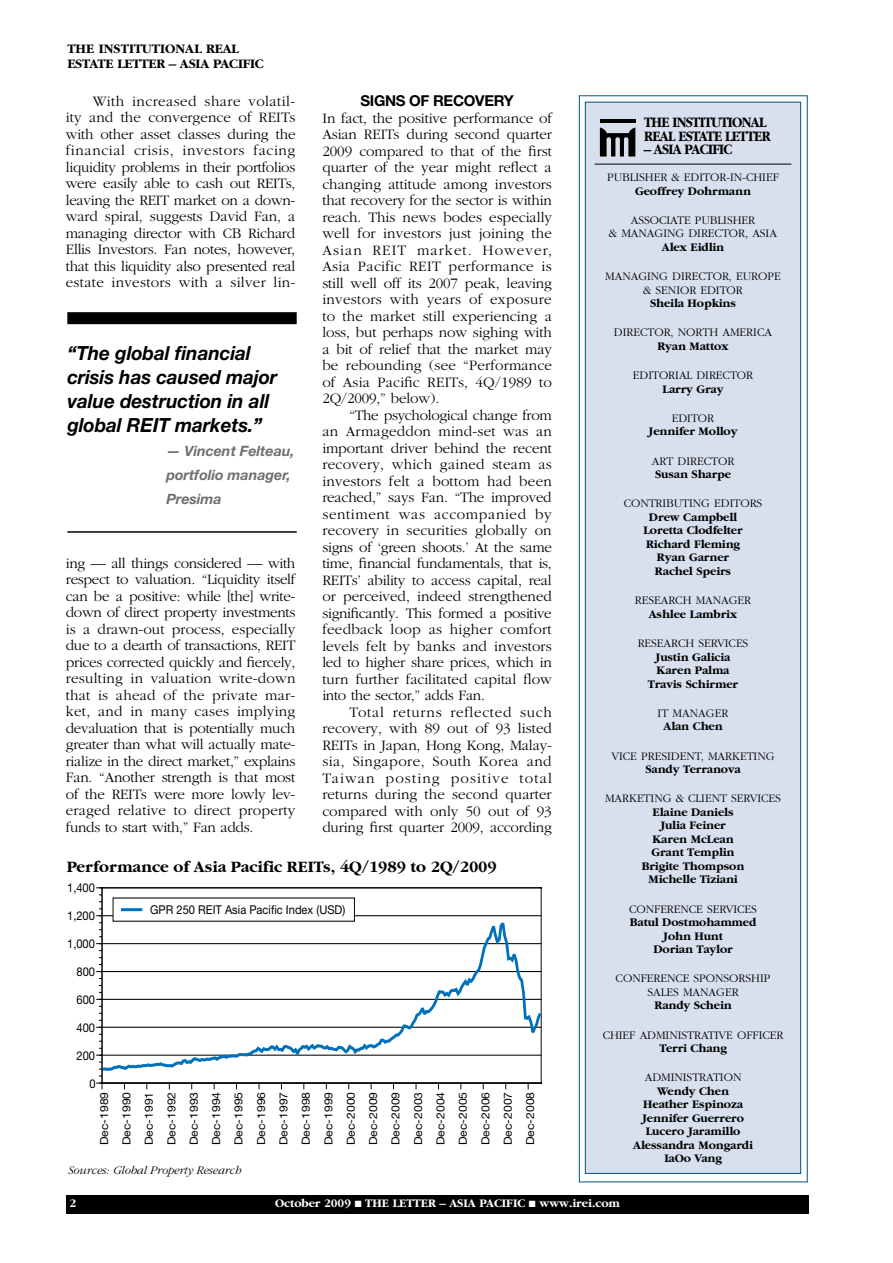
<style>
.page{position:relative;width:893px;height:1263px;background:#fff}
.page>*{position:absolute;margin:0;border:0;box-sizing:border-box;transform-origin:0 0}
.t1{font:italic 700 19.5px/24px "Helvetica Neue";letter-spacing:-.005em;color:#000}
.t2{font:700 16.5px "Garamond";color:#000}
.t3{font:300 15px/16.5px "Garamond";color:#000;text-align:justify}
.t4{font:700 15px/13.5px "Garamond";letter-spacing:-.045em;color:#000;scale:.9 1}
.t5{font:700 15px "Helvetica Neue";letter-spacing:-.02em;color:#000}
.t6{font:italic 700 14.25px/24px "Helvetica Neue";color:#6d6f71}
.t7{font:700 13.5px "Garamond";letter-spacing:-.01em;color:#000}
.t8{font:12.15px "Helvetica Neue";color:#000;scale:.92 1}
.t9{font:700 12px/13.5px "Garamond";letter-spacing:-.005em;color:#000;text-align:center}
.t10{font:300 12px/13.5px "Garamond";letter-spacing:-.005em;color:#000;text-align:center}
.t11{font:700 12px "Garamond";color:#fff}
.t12{font:italic 300 12px "Garamond";letter-spacing:-.005em;color:#000}
.t13{font:11.1px/22.5px "Helvetica Neue";color:#000;text-align:justify;scale:1.09 1}
</style>
<div class="page">
<div style="left:66px;top:1195px;width:742px;height:18px;background:#000"></div>
<svg style="left:579px;top:96px;width:228px;height:1086px"></svg>
<div style="left:585px;top:102px;width:216px;height:1071px;background:#d8dfed"></div>
<hr style="left:595px;top:164px;width:196px;height:1px;background:#000">
<div style="left:585px;top:102px;width:216px;height:1071px;border:1px solid #00538e"></div>
<hr style="left:600px;top:119px;width:35px;height:4px;background:#000">
<svg style="left:600px;top:127px;width:35px;height:30px"></svg>
<hr style="left:541px;top:887px;width:1px;height:196px;background:#000">
<hr style="left:102px;top:1083px;width:439px;height:1px;background:#000">
<hr style="left:102px;top:915px;width:439px;height:1px;background:#000">
<hr style="left:102px;top:887px;width:439px;height:1px;background:#000">
<svg style="left:96px;top:1083px;width:7px;height:6px"></svg>
<hr style="left:102px;top:887px;width:1px;height:196px;background:#000">
<hr style="left:102px;top:1082px;width:440px;height:1px;background:#000">
<svg style="left:100px;top:916px;width:442px;height:156px"></svg>
<div style="left:113px;top:898px;width:241px;height:23px;background:#fff"></div>
<hr style="left:121px;top:908px;width:21px;height:3px;background:#0071bb">
<div style="left:67px;top:312px;width:230px;height:12px;background:#000"></div>
<hr style="left:67px;top:531px;width:230px;height:2px;background:#000">
<p class="t7" style="left:67px;top:42px;width:46px">The Institutional</p>
<p class="t7" style="left:206px;top:42px;width:18px">Real</p>
<p class="t7" style="left:67px;top:57px;width:17px">Estate</p>
<p class="t7" style="left:117px;top:57px;width:17px">Letter</p>
<p class="t7" style="left:169px;top:57px;width:96px">– ASIA PACIFIC</p>
<p class="t3" style="left:66px;top:93px;width:231px;text-indent:27px">With increased share volatil&shy;ity and the convergence of REITs with other asset classes during the financial crisis, investors facing liquidity problems in their portfolios were easily able to cash out REITs, leaving the REIT market on a down&shy;ward spiral, suggests David Fan, a managing director with CB Richard Ellis Investors. Fan notes, however, that this liquidity also presented real estate investors with a silver lin-</p>
<h1 class="t1" style="left:67px;top:341px;width:211px">“The global financial crisis has caused major value destruction in all global REIT markets.”</h1>
<p class="t6" style="left:166px;top:439px;width:130px">— Vincent Felteau, portfolio manager,<br>Presima</p>
<p class="t3" style="left:66px;top:555px;width:231px">ing — all things considered — with respect to valuation. “Liquidity itself can be a positive: while [the] write&shy;down of direct property investments is a drawn-out process, especially due to a dearth of transactions, REIT prices corrected quickly and fiercely, resulting in valuation write-down that is ahead of the private mar&shy;ket, and in many cases implying devaluation that is potentially much greater than what will actually mate&shy;rialize in the direct market,” explains Fan. “Another strength is that most of the REITs were more lowly lev&shy;eraged relative to direct property funds to start with,” Fan adds.</p>
<p class="t5" style="left:360px;top:91px;width:155px">SIGNS OF RECOVERY</p>
<p class="t3" style="left:322px;top:110px;width:231px">In fact, the positive performance of Asian REITs during second quarter 2009 compared to that of the first quarter of the year might reflect a changing attitude among investors that recovery for the sector is within reach. This news bodes especially well for investors just joining the Asian REIT market. However, Asia Pacific REIT performance is still well off its 2007 peak, leaving investors with years of exposure to the market still experiencing a loss, but perhaps now sighing with a bit of relief that the market may be rebounding (see “Performance of Asia Pacific REITs, 4Q/1989 to 2Q/2009,” below).</p>
<p class="t3" style="left:322px;top:407px;width:231px;text-indent:27px">“The psychological change from an Armageddon mind-set was an important driver behind the recent recovery, which gained steam as investors felt a bottom had been reached,” says Fan. “The improved sentiment was accompanied by recovery in securities globally on signs of ‘green shoots.’ At the same time, financial fundamentals, that is, REITs’ ability to access capital, real or perceived, indeed strengthened significantly. This formed a positive feedback loop as higher comfort levels felt by banks and investors led to higher share prices, which in turn further facilitated capital flow into the sector,” adds Fan.</p>
<p class="t3" style="left:322px;top:704px;width:231px;text-indent:27px">Total returns reflected such recovery, with 89 out of 93 listed REITs in Japan, Hong Kong, Malay&shy;sia, Singapore, South Korea and Taiwan posting positive total returns during the second quarter compared with only 50 out of 93 during first quarter 2009, according</p>
<p class="t2" style="left:67px;top:858px;width:432px">Performance of Asia Pacific REITs, 4Q/1989 to 2Q/2009</p>
<p class="t8" style="left:67px;top:881px;width:32px">1,400</p>
<p class="t8" style="left:67px;top:909px;width:32px">1,200</p>
<p class="t8" style="left:67px;top:936px;width:32px">1,000</p>
<p class="t8" style="left:76px;top:964px;width:22px">800</p>
<p class="t8" style="left:76px;top:992px;width:22px">600</p>
<p class="t8" style="left:76px;top:1020px;width:22px">400</p>
<p class="t8" style="left:76px;top:1048px;width:22px">200</p>
<p class="t8" style="left:89px;top:1076px;width:8px">0</p>
<p class="t8" style="left:150px;top:902px;width:214px">GPR 250 REIT Asia Pacific Index (USD)</p>
<p class="t13" style="left:93px;top:1145px;width:50px;rotate:-90deg">Dec-1989<br>Dec-1990<br>Dec-1991<br>Dec-1992<br>Dec-1993<br>Dec-1994<br>Dec-1995<br>Dec-1996<br>Dec-1997<br>Dec-1998<br>Dec-1999<br>Dec-2000<br>Dec-2009<br>Dec-2009<br>Dec-2003<br>Dec-2004<br>Dec-2005<br>Dec-2006<br>Dec-2007<br>Dec-2008</p>
<p class="t12" style="left:68px;top:1164px;width:175px">Sources: Global Property Research</p>
<p class="t4" style="left:644px;top:116px;width:142px">THE INSTITUTIONAL<br>REAL ESTATE LETTER</p>
<p class="t4" style="left:644px;top:143px;width:100px">– ASIA PACIFIC</p>
<p class="t10" style="left:607px;top:171px;width:23px">Publisher</p>
<p class="t10" style="left:671px;top:171px;width:28px">&amp; Editor</p>
<p class="t10" style="left:726px;top:171px;width:35px">-in-Chief</p>
<p class="t9" style="left:635px;top:184px;width:117px">Geoffrey Dohrmann</p>
<p class="t10" style="left:609px;top:214px;width:170px">ASSOCIATE PUBLISHER<br>&amp; MANAGING DIRECTOR, ASIA</p>
<p class="t9" style="left:662px;top:241px;width:64px">Alex Eidlin</p>
<p class="t10" style="left:605px;top:270px;width:177px">MANAGING DIRECTOR, EUROPE &amp; SENIOR EDITOR</p>
<p class="t9" style="left:650px;top:297px;width:87px">Sheila Hopkins</p>
<p class="t10" style="left:614px;top:326px;width:160px">DIRECTOR, NORTH AMERICA</p>
<p class="t9" style="left:657px;top:340px;width:73px">Ryan Mattox</p>
<p class="t10" style="left:633px;top:369px;width:122px">EDITORIAL DIRECTOR</p>
<p class="t9" style="left:663px;top:382px;width:62px">Larry Gray</p>
<p class="t10" style="left:672px;top:412px;width:44px">EDITOR</p>
<p class="t9" style="left:649px;top:425px;width:90px">Jennifer Molloy</p>
<p class="t10" style="left:652px;top:454px;width:84px">ART DIRECTOR</p>
<p class="t9" style="left:655px;top:468px;width:77px">Susan Sharpe</p>
<p class="t10" style="left:624px;top:497px;width:140px">CONTRIBUTING EDITORS</p>
<p class="t9" style="left:643px;top:511px;width:101px">Drew Campbell<br>Loretta Clodfelter<br>Richard Fleming<br>Ryan Garner<br>Rachel Speirs</p>
<p class="t10" style="left:635px;top:594px;width:118px">RESEARCH MANAGER</p>
<p class="t9" style="left:649px;top:607px;width:90px">Ashlee Lambrix</p>
<p class="t10" style="left:638px;top:637px;width:15px">Research</p>
<p class="t10" style="left:698px;top:637px;width:51px">SERVICES</p>
<p class="t9" style="left:648px;top:650px;width:92px">Justin Galicia<br>Karen Palma<br>Travis Schirmer</p>
<p class="t10" style="left:658px;top:706px;width:72px">IT MANAGER</p>
<p class="t9" style="left:663px;top:720px;width:61px">Alan Chen</p>
<p class="t10" style="left:611px;top:749px;width:8px">vice</p>
<p class="t10" style="left:641px;top:749px;width:8px">president</p>
<p class="t10" style="left:701px;top:749px;width:16px">, marketing</p>
<p class="t9" style="left:645px;top:763px;width:97px">Sandy Terranova</p>
<p class="t10" style="left:605px;top:792px;width:9px">marketing</p>
<p class="t10" style="left:676px;top:792px;width:20px">&amp; client</p>
<p class="t10" style="left:731px;top:792px;width:8px">services</p>
<p class="t9" style="left:642px;top:805px;width:104px">Elaine Daniels<br>Julia Feiner<br>Karen McLean<br>Grant Templin<br>Brigite Thompson<br>Michelle Tiziani</p>
<p class="t10" style="left:629px;top:902px;width:129px">CONFERENCE SERVICES</p>
<p class="t9" style="left:630px;top:916px;width:128px">Batul Dostmohammed<br>John Hunt<br>Dorian Taylor</p>
<p class="t10" style="left:616px;top:972px;width:156px">CONFERENCE SPONSORSHIP<br>SALES MANAGER</p>
<p class="t9" style="left:654px;top:999px;width:79px">Randy Schein</p>
<p class="t10" style="left:603px;top:1028px;width:182px">CHIEF ADMINISTRATIVE OFFICER</p>
<p class="t9" style="left:659px;top:1042px;width:69px">Terri Chang</p>
<p class="t10" style="left:645px;top:1071px;width:16px">Administration</p>
<p class="t9" style="left:633px;top:1084px;width:121px">Wendy Chen<br>Heather Espinoza<br>Jennifer Guerrero<br>Lucero Jaramillo<br>Alessandra Mongardi<br>IaOo Vang</p>
<p class="t11" style="left:70px;top:1197px;width:8px">2</p>
<p class="t11" style="left:275px;top:1197px;width:346px">October 2009 ■ THE LETTER – ASIA PACIFIC ■ www.irei.com</p>
</div>
